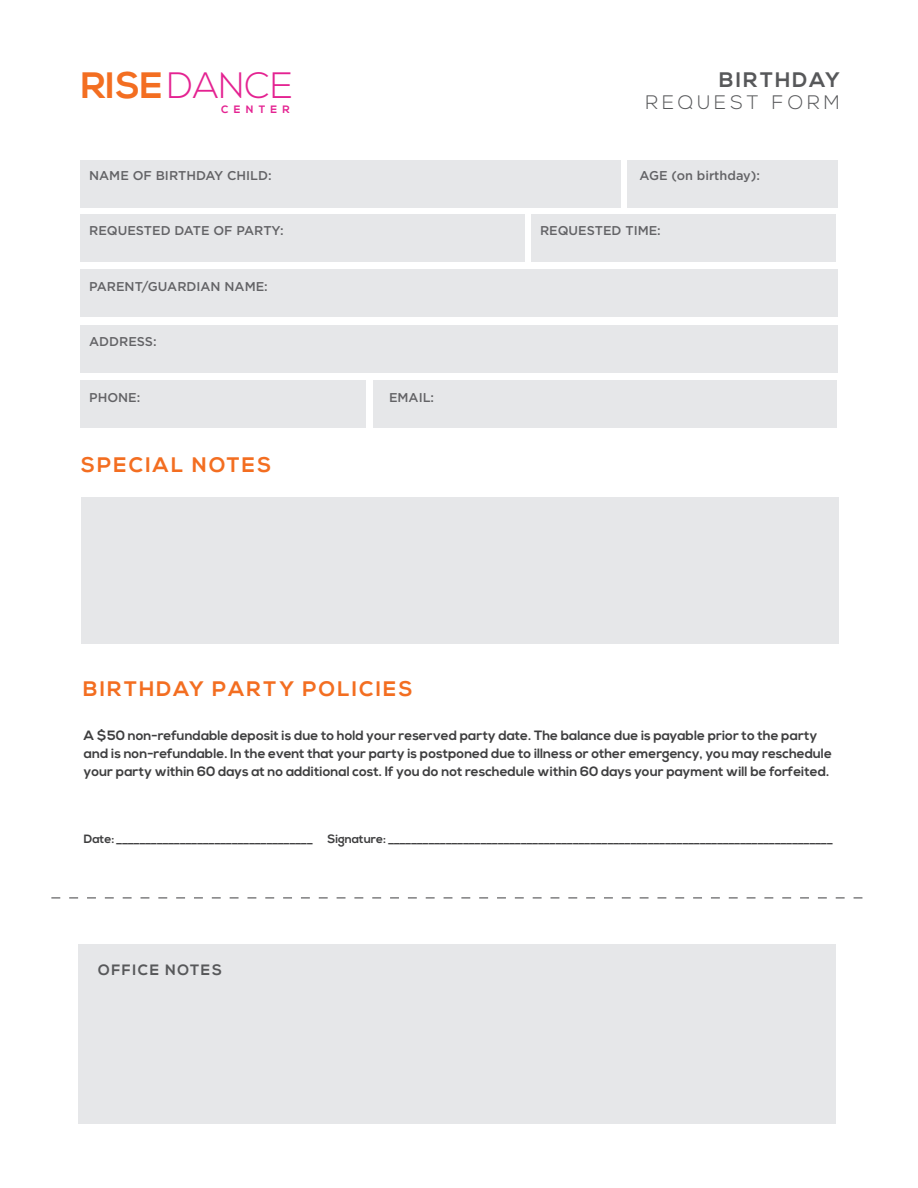
<style>
.page{position:relative;width:918px;height:1188px;background:#fff}
.page>*{position:absolute;margin:0;border:0;box-sizing:border-box;transform-origin:0 0}
.t1{font:300 36.6px "Nexa";letter-spacing:.005em;color:#e42291}
.t2{font:700 21px "Nexa";letter-spacing:.1em;color:#f36e21}
.t3{font:700 21px "Nexa";letter-spacing:.1em;color:#57585a}
.t4{font:300 19.5px "Nexa";letter-spacing:.2em;color:#57585a}
.t5{font:700 15px "Nexa";letter-spacing:.1em;color:#57585a}
.t6{font:700 13.5px/18px "Nexa";color:#3e3e3f}
.t7{font:500 12.75px "Gotham HTF";color:#636366}
.t8{font:700 12px "Nexa";color:#3e3e3f}
.t9{font:700 10.65px "Nexa";letter-spacing:.49em;color:#e42291}
.s1{font-weight:700;color:#f36e21}
</style>
<div class="page">
<div style="left:81px;top:497px;width:757px;height:147px;background:#e6e7e9"></div>
<div style="left:373px;top:380px;width:464px;height:47px;background:#e6e7e9"></div>
<div style="left:80px;top:325px;width:758px;height:48px;background:#e6e7e9"></div>
<div style="left:627px;top:160px;width:211px;height:47px;background:#e6e7e9"></div>
<div style="left:80px;top:270px;width:758px;height:47px;background:#e6e7e9"></div>
<div style="left:80px;top:214px;width:445px;height:47px;background:#e6e7e9"></div>
<div style="left:531px;top:214px;width:305px;height:47px;background:#e6e7e9"></div>
<div style="left:80px;top:160px;width:541px;height:47px;background:#e6e7e9"></div>
<div style="left:80px;top:380px;width:286px;height:47px;background:#e6e7e9"></div>
<svg style="left:51px;top:898px;width:812px;height:1px"></svg>
<div style="left:79px;top:944px;width:757px;height:180px;background:#e6e7e9"></div>
<p class="t1" style="left:81px;top:64px;width:214px"><span class="s1">RISE</span>DANCE</p>
<p class="t9" style="left:221px;top:103px;width:70px">CENTER</p>
<p class="t4" style="left:646px;top:91px;width:196px">REQUEST FORM</p>
<p class="t3" style="left:719px;top:67px;width:122px">BIRTHDAY</p>
<p class="t7" style="left:89px;top:168px;width:184px">NAME OF BIRTHDAY CHILD:</p>
<p class="t7" style="left:640px;top:168px;width:122px">AGE (on birthday):</p>
<p class="t7" style="left:89px;top:224px;width:196px">REQUESTED DATE OF PARTY:</p>
<p class="t7" style="left:540px;top:224px;width:122px">REQUESTED TIME:</p>
<p class="t7" style="left:89px;top:279px;width:180px">PARENT/GUARDIAN NAME:</p>
<p class="t7" style="left:89px;top:335px;width:69px">ADDRESS:</p>
<p class="t7" style="left:89px;top:390px;width:53px">PHONE:</p>
<p class="t7" style="left:389px;top:390px;width:47px">EMAIL:</p>
<p class="t2" style="left:81px;top:453px;width:192px">SPECIAL NOTES</p>
<p class="t2" style="left:83px;top:677px;width:331px">BIRTHDAY PARTY POLICIES</p>
<p class="t6" style="left:84px;top:727px;width:750px">A $50 non-refundable deposit is due to hold your reserved party date. The balance due is payable prior to the party and is non-refundable. In the event that your party is postponed due to illness or other emergency, you may reschedule your party within 60 days at no additional cost. If you do not reschedule within 60 days your payment will be forfeited.</p>
<p class="t8" style="left:84px;top:832px;width:750px">Date: __________________________________ Signature: _____________________________________________________________________________</p>
<p class="t5" style="left:98px;top:961px;width:125px">OFFICE NOTES</p>
</div>
